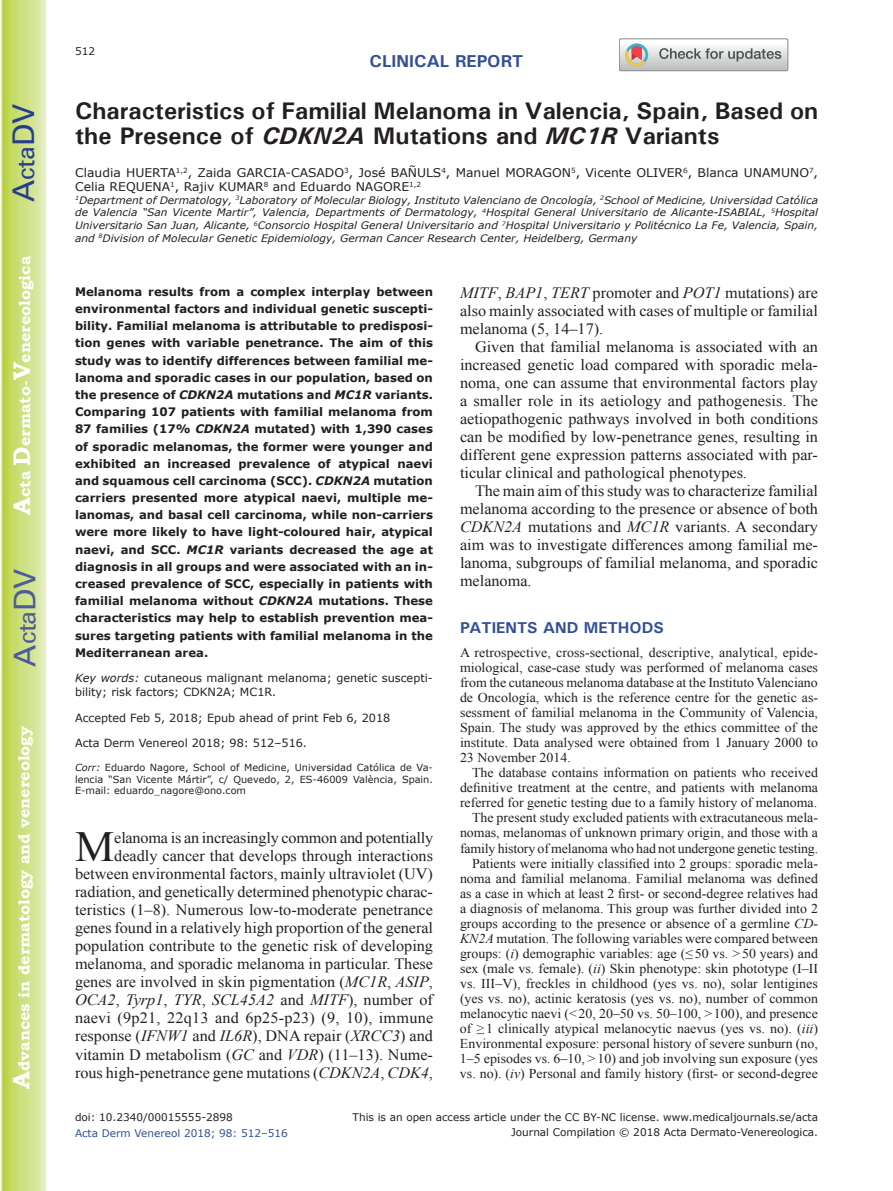
<style>
.page{position:relative;width:893px;height:1191px;background:#fff}
.page>*{position:absolute;margin:0;border:0;box-sizing:border-box;transform-origin:0 0}
.t1{font:42.9px "Times New Roman";color:#231f20}
.t2{font:30px "Univers";color:#4d5a9e}
.t3{font:30px "Univers";color:#253f8e}
.t4{font:700 24px/25.5px "Univers";color:#231f20}
.t5{font:700 17.25px "Univers";color:#324f95}
.t6{font:15.75px/18px "Times New Roman";color:#231f20;text-align:justify}
.t7{font:700 15.75px "Bookman Old Style";color:#fff}
.t8{font:700 15.75px "Univers";color:#324f95}
.t9{font:13.5px/15px "Times New Roman";color:#231f20;text-align:justify}
.t10{font:12px/14.4px "Verdana";color:#231f20}
.t11{font:700 11.7px/17.2px "Verdana";color:#231f20;text-align:justify}
.t12{font:11.25px/13.6px "Verdana";color:#231f20}
.t13{font:10.5px "Verdana";color:#231f20}
.t14{font:10.5px "Verdana";color:#324f95}
.t15{font:italic 10.35px/12.8px "Verdana";color:#231f20;text-align:justify}
.t16{font:9.75px/11.9px "Verdana";color:#231f20;text-align:justify}
.s1{font-size:24px}
.s2{font-style:italic}
</style>
<div class="page">
<svg style="left:1px;top:0;width:45px;height:1191px;background:#cfe084"></svg>
<svg style="left:619px;top:39px;width:169px;height:32px"></svg>
<h2 class="t3" style="left:6px;top:202px;width:100px;rotate:-90deg">A<span class="s1">cta</span>DV</h2>
<p class="t7" style="left:15px;top:515px;width:260px;rotate:-90deg"><span class="s1">A</span>cta <span class="s1">D</span>ermato-<span class="s1">V</span>enereologica</p>
<h2 class="t2" style="left:7px;top:666px;width:100px;rotate:-90deg">A<span class="s1">cta</span>DV</h2>
<p class="t7" style="left:15px;top:1088px;width:364px;rotate:-90deg"><span class="s1">A</span>dvances in dermatology and venereology</p>
<p class="t13" style="left:75px;top:44px;width:22px">512</p>
<p class="t5" style="left:370px;top:50px;width:155px">CLINICAL REPORT</p>
<h3 class="t4" style="left:75px;top:97px;width:745px">Characteristics of Familial Melanoma in Valencia, Spain, Based on the Presence of <span class="s2">CDKN2A</span> Mutations and <span class="s2">MC1R</span> Variants</h3>
<p class="t10" style="left:75px;top:164px;width:745px">Claudia HUERTA<sup>1,2</sup>, Zaida GARCIA-CASADO<sup>3</sup>, José BAÑULS<sup>4</sup>, Manuel MORAGON<sup>5</sup>, Vicente OLIVER<sup>6</sup>, Blanca UNAMUNO<sup>7</sup>,<br>Celia REQUENA<sup>1</sup>, Rajiv KUMAR<sup>8</sup> and Eduardo NAGORE<sup>1,2</sup></p>
<p class="t15" style="left:75px;top:193px;width:745px"><sup>1</sup>Department of Dermatology, <sup>3</sup>Laboratory of Molecular Biology, Instituto Valenciano de Oncología, <sup>2</sup>School of Medicine, Universidad Católica de Valencia “San Vicente Martir”, Valencia, Departments of Dermatology, <sup>4</sup>Hospital General Universitario de Alicante-ISABIAL, <sup>5</sup>Hospital Universitario San Juan, Alicante, <sup>6</sup>Consorcio Hospital General Universitario and <sup>7</sup>Hospital Universitario y Politécnico La Fe, Valencia, Spain, and <sup>8</sup>Division of Molecular Genetic Epidemiology, German Cancer Research Center, Heidelberg, Germany</p>
<p class="t11" style="left:75px;top:283px;width:359px">Melanoma results from a complex interplay between environmental factors and individual genetic suscepti&shy;bility. Familial melanoma is attributable to predisposi&shy;tion genes with variable penetrance. The aim of this study was to identify differences between familial me&shy;lanoma and sporadic cases in our population, based on the presence of <span class="s2">CDKN2A</span> mutations and <span class="s2">MC1R</span> variants.<br>Comparing 107 patients with familial melanoma from 87 families (17% <span class="s2">CDKN2A</span> mutated) with 1,390 cases of sporadic melanomas, the former were younger and exhibited an increased prevalence of atypical naevi and squamous cell carcinoma (SCC). <span class="s2">CDKN2A</span> mutation carriers presented more atypical naevi, multiple me&shy;lanomas, and basal cell carcinoma, while non-carriers were more likely to have light-coloured hair, atypical naevi, and SCC. <span class="s2">MC1R</span> variants decreased the age at diagnosis in all groups and were associated with an in&shy;creased prevalence of SCC, especially in patients with familial melanoma without <span class="s2">CDKN2A</span> mutations. These characteristics may help to establish prevention mea&shy;sures targeting patients with familial melanoma in the Mediterranean area.</p>
<p class="t12" style="left:75px;top:671px;width:359px"><span class="s2">Key words:</span> cutaneous malignant melanoma; genetic suscepti&shy;bility; risk factors; CDKN2A; MC1R.</p>
<p class="t12" style="left:75px;top:710px;width:317px">Accepted Feb 5, 2018; Epub ahead of print Feb 6, 2018</p>
<p class="t12" style="left:75px;top:736px;width:234px">Acta Derm Venereol 2018; 98: 512–516.</p>
<p class="t16" style="left:75px;top:761px;width:359px"><span class="s2">Corr:</span> Eduardo Nagore, School of Medicine, Universidad Católica de Va&shy;lencia “San Vicente Mártir”, c/ Quevedo, 2, ES-46009 València, Spain.<br>E-mail: eduardo_nagore@ono.com</p>
<h1 class="t1" style="left:75px;top:817px;width:41px">M</h1>
<p class="t6" style="left:75px;top:828px;width:360px;text-align:right">elanoma is an increasingly common and potentially deadly cancer that develops through interactions between environmental factors, mainly ultraviolet (UV) radiation, and genetically determined phenotypic charac&shy;teristics (1–8). Numerous low-to-moderate penetrance genes found in a relatively high proportion of the general population contribute to the genetic risk of developing melanoma, and sporadic melanoma in particular. These genes are involved in skin pigmentation (<span class="s2">MC1R</span>, <span class="s2">ASIP</span>, <span class="s2">OCA2</span>, <span class="s2">Tyrp1</span>, <span class="s2">TYR</span>, <span class="s2">SCL45A2</span> and <span class="s2">MITF</span>), number of naevi (9p21, 22q13 and 6p25-p23) (9, 10), immune response (<span class="s2">IFNW1</span> and <span class="s2">IL6R</span>), DNA repair (<span class="s2">XRCC3</span>) and vitamin D metabolism (<span class="s2">GC</span> and <span class="s2">VDR</span>) (11–13). Nume&shy;rous high-penetrance gene mutations (<span class="s2">CDKN2A</span>, <span class="s2">CDK4</span>,</p>
<p class="t6" style="left:460px;top:283px;width:359px"><span class="s2">MITF</span>, <span class="s2">BAP1</span>, <span class="s2">TERT</span> promoter and <span class="s2">POT1</span> mutations) are also mainly associated with cases of multiple or familial melanoma (5, 14–17).</p>
<p class="t6" style="left:460px;top:337px;width:359px;text-indent:15px">Given that familial melanoma is associated with an increased genetic load compared with sporadic mela&shy;noma, one can assume that environmental factors play a smaller role in its aetiology and pathogenesis. The aetiopathogenic pathways involved in both conditions can be modified by low-penetrance genes, resulting in different gene expression patterns associated with par&shy;ticular clinical and pathological phenotypes.</p>
<p class="t6" style="left:460px;top:481px;width:360px;text-indent:15px">The main aim of this study was to characterize familial melanoma according to the presence or absence of both <span class="s2">CDKN2A</span> mutations and <span class="s2">MC1R</span> variants. A secondary aim was to investigate differences among familial me&shy;lanoma, subgroups of familial melanoma, and sporadic melanoma.</p>
<p class="t8" style="left:460px;top:618px;width:206px">PATIENTS AND METHODS</p>
<p class="t9" style="left:460px;top:645px;width:360px">A retrospective, cross-sectional, descriptive, analytical, epide&shy;miological, case-case study was performed of melanoma cases from the cutaneous melanoma database at the Instituto Valenciano de Oncología, which is the reference centre for the genetic as&shy;sessment of familial melanoma in the Community of Valencia, Spain. The study was approved by the ethics committee of the institute. Data analysed were obtained from 1 January 2000 to 23 November 2014.</p>
<p class="t9" style="left:460px;top:765px;width:360px;text-align:right">The database contains information on patients who received definitive treatment at the centre, and patients with melanoma referred for genetic testing due to a family history of melanoma.<br>The present study excluded patients with extracutaneous mela&shy;nomas, melanomas of unknown primary origin, and those with a family history of melanoma who had not undergone genetic testing.<br>Patients were initially classified into 2 groups: sporadic mela&shy;noma and familial melanoma. Familial melanoma was defined as a case in which at least 2 first- or second-degree relatives had a diagnosis of melanoma. This group was further divided into 2 groups according to the presence or absence of a germline <span class="s2">CD-KN2A</span> mutation. The following variables were compared between groups: (<span class="s2">i</span>) demographic variables: age (≤50 vs. &gt;50 years) and sex (male vs. female). (<span class="s2">ii</span>) Skin phenotype: skin phototype (I–II vs. III–V), freckles in childhood (yes vs. no), solar lentigines (yes vs. no), actinic keratosis (yes vs. no), number of common melanocytic naevi (&lt;20, 20–50 vs. 50–100, &gt;100), and presence of ≥1 clinically atypical melanocytic naevus (yes vs. no). (<span class="s2">iii</span>)<br>Environmental exposure: personal history of severe sunburn (no, 1–5 episodes vs. 6–10, &gt;10) and job involving sun exposure (yes vs. no). (<span class="s2">iv</span>) Personal and family history (first- or second-degree</p>
<p class="t13" style="left:75px;top:1110px;width:159px">doi: 10.2340/00015555-2898</p>
<p class="t14" style="left:75px;top:1126px;width:214px">Acta Derm Venereol 2018; 98: 512–516</p>
<p class="t13" style="left:353px;top:1110px;width:467px">This is an open access article under the CC BY-NC license. www.medicaljournals.se/acta</p>
<p class="t13" style="left:511px;top:1125px;width:308px">Journal Compilation © 2018 Acta Dermato-Venereologica.</p>
</div>
